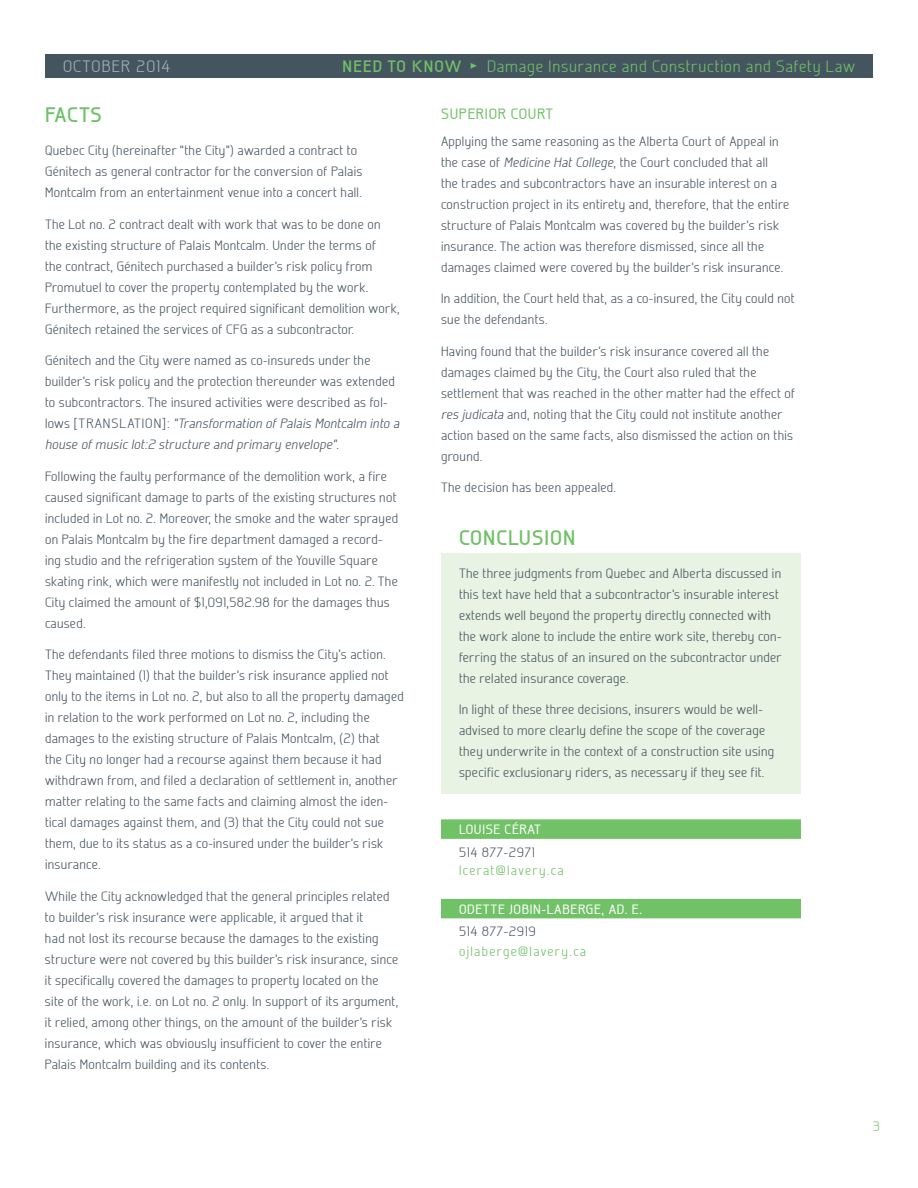
<style>
.page{position:relative;width:918px;height:1188px;background:#fff}
.page>*{position:absolute;margin:0;border:0;box-sizing:border-box;transform-origin:0 0}
.t1{font:700 21px "Galette";letter-spacing:.035em;color:#71c167}
.t2{font:300 16.5px "Galette";letter-spacing:.05em;color:#71c167}
.t3{font:300 16.5px "Galette";letter-spacing:.075em;color:#a8b4bc}
.t4{font:700 16.5px "Galette";color:#71c167}
.t5{font:500 15px "Galette";letter-spacing:.05em;color:#71c167}
.t6{font:300 13.5px/21px "Galette";letter-spacing:.025em;color:#45555f}
.t7{font:300 13.5px "Galette";letter-spacing:.1em;color:#71c167}
.t8{font:500 13.5px "Galette";letter-spacing:.05em;color:#fff}
.t9{font:300 13.5px "Galette";letter-spacing:.05em;color:#45555f}
.s1{font-style:italic}
</style>
<div class="page">
<div style="left:441px;top:554px;width:360px;height:240px;background:#e8f3e3"></div>
<div style="left:45px;top:54px;width:828px;height:24px;background:#45555f"></div>
<svg style="left:471px;top:63px;width:6px;height:6px"></svg>
<div style="left:441px;top:819px;width:360px;height:20px;background:#71c167"></div>
<div style="left:441px;top:899px;width:360px;height:19px;background:#71c167"></div>
<p class="t3" style="left:63px;top:56px;width:109px">october 2014</p>
<p class="t4" style="left:343px;top:56px;width:21px">NEED</p>
<p class="t4" style="left:387px;top:56px;width:75px">TO KN OW</p>
<p class="t2" style="left:487px;top:56px;width:369px">Damage Insurance and Construction and Safety Law</p>
<h1 class="t1" style="left:45px;top:102px;width:58px">FACTS</h1>
<p class="t6" style="left:45px;top:140px;width:319px">Quebec City (hereinafter “the City”) awarded a contract to<br>Génitech as general contractor for the conversion of Palais<br>Montcalm from an entertainment venue into a concert hall.</p>
<p class="t6" style="left:45px;top:213px;width:356px">The Lot no. 2 contract dealt with work that was to be done on the existing structure of Palais Montcalm. Under the terms of<br>the contract, Génitech purchased a builder’s risk policy from Promutuel to cover the property contemplated by the work.<br>Furthermore, as the project required significant demolition work, Génitech retained the services of CFG as a subcontractor.</p>
<p class="t6" style="left:45px;top:350px;width:356px">Génitech and the City were named as co‑insureds under the builder’s risk policy and the protection thereunder was extended to subcontractors. The insured activities were described as fol&shy;lows [TR ANSLATION]: <span class="s1">“Transformation of Palais Montcalm into a house of music lot:2 structure and primary envelope”</span>.</p>
<p class="t6" style="left:45px;top:465px;width:355px">Following the faulty performance of the demolition work, a fire caused significant damage to parts of the existing structures not included in Lot no. 2. Moreover, the smoke and the water sprayed on Palais Montcalm by the fire department damaged a record&shy;ing studio and the refrigeration system of the Youville Square skating rink, which were manifestly not included in Lot no. 2. The City claimed the amount of $1,091,582.98 for the damages thus caused.</p>
<p class="t6" style="left:45px;top:644px;width:360px">The defendants filed three motions to dismiss the City’s action.<br>They maintained (1) that the builder’s risk insurance applied not only to the items in Lot no. 2, but also to all the property damaged in relation to the work performed on Lot no. 2, including the damages to the existing structure of Palais Montcalm, (2) that<br>the City no longer had a recourse against them because it had withdrawn from, and filed a declaration of settlement in, another matter relating to the same facts and claiming almost the iden&shy;tical damages against them, and (3) that the City could not sue them, due to its status as a co‑insured under the builder’s risk insurance.</p>
<p class="t6" style="left:45px;top:886px;width:355px">While the City acknowledged that the general principles related to builder’s risk insurance were applicable, it argued that it<br>had not lost its recourse because the damages to the existing structure were not covered by this builder’s risk insurance, since it specifically covered the damages to property located on the site of the work, i.e. on Lot no. 2 only. In support of its argument, it relied, among other things, on the amount of the builder’s risk insurance, which was obviously insufficient to cover the entire Palais Montcalm building and its contents.</p>
<p class="t5" style="left:441px;top:105px;width:114px">SUPERIOR COURT</p>
<p class="t6" style="left:441px;top:130px;width:350px">Applying the same reasoning as the Alberta Court of Appeal in the case of <span class="s1">Medicine Hat College</span>, the Court concluded that all<br>the trades and subcontractors have an insurable interest on a construction project in its entirety and, therefore, that the entire structure of Palais Montcalm was covered by the builder’s risk insurance. The action was therefore dismissed, since all the damages claimed were covered by the builder’s risk insurance.</p>
<p class="t6" style="left:441px;top:288px;width:355px">In addition, the Court held that, as a co‑insured, the City could not sue the defendants.</p>
<p class="t6" style="left:441px;top:340px;width:356px">Having found that the builder’s risk insurance covered all the damages claimed by the City, the Court also ruled that the settlement that was reached in the other matter had the effect of <span class="s1">res judicata</span> and, noting that the City could not institute another action based on the same facts, also dismissed the action on this ground.</p>
<p class="t6" style="left:441px;top:477px;width:177px">The decision has been appealed.</p>
<h1 class="t1" style="left:459px;top:524px;width:36px">CONCLUSI</h1>
<h1 class="t1" style="left:550px;top:524px;width:24px">ON</h1>
<p class="t6" style="left:459px;top:562px;width:324px">The three judgments from Quebec and Alberta discussed in this text have held that a subcontractor’s insurable interest extends well beyond the property directly connected with the work alone to include the entire work site, thereby con&shy;ferring the status of an insured on the subcontractor under the related insurance coverage.</p>
<p class="t6" style="left:459px;top:699px;width:317px">In light of these three decisions, insurers would be well‑- advised to more clearly define the scope of the coverage they underwrite in the context of a construction site using specific exclusionary riders, as necessary if they see fit.</p>
<p class="t8" style="left:459px;top:821px;width:84px">LOUISE CÉRAT</p>
<p class="t9" style="left:459px;top:844px;width:77px">514 877-2971</p>
<p class="t7" style="left:459px;top:862px;width:106px">lcerat@lavery.ca</p>
<p class="t8" style="left:459px;top:901px;width:185px">ODETTE JOBIN-LABERGE, AD. E.</p>
<p class="t9" style="left:459px;top:923px;width:78px">514 877-2919</p>
<p class="t7" style="left:459px;top:943px;width:129px">ojlaberge@lavery.ca</p>
<p class="t7" style="left:873px;top:1118px;width:8px">3</p>
</div>
